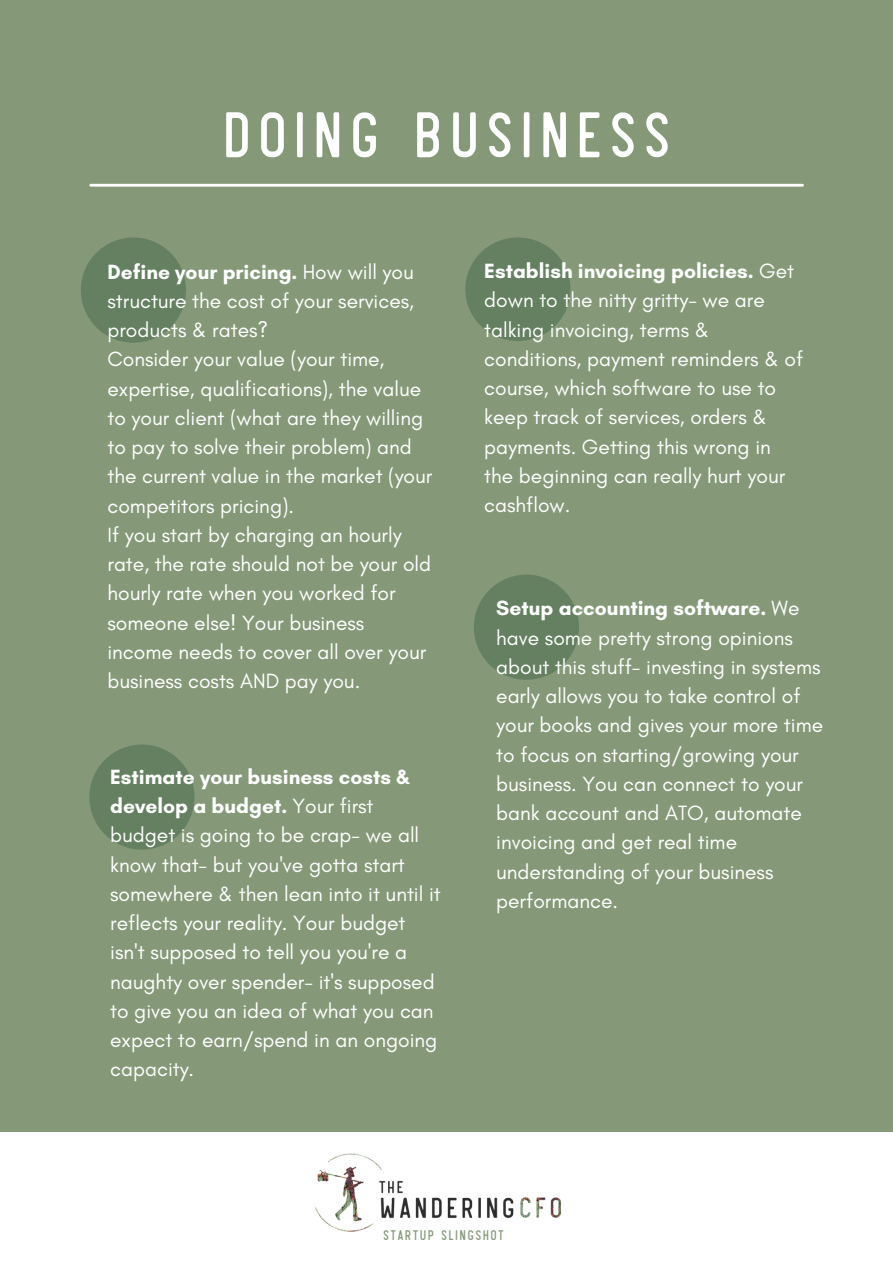
<style>
.page{position:relative;width:893px;height:1263px;background:#859979}
.page>*{position:absolute;margin:0;border:0;box-sizing:border-box;transform-origin:0 0}
.t1{font:68.18px "Revelstoke";color:#fff}
.t2{font:21px/29.2px "Glacial Indifference";color:#fff}
.t3{font:14.85px "Revelstoke";color:#859979}
.s1{font-weight:700}
</style>
<div class="page">
<div style="left:0;top:1133px;width:893px;height:130px;background:#fff"></div>
<img style="left:315px;top:1153px;width:246px;height:79px">
<div style="left:465px;top:237px;width:105px;height:104px;background:#648061;border-radius:50%"></div>
<div style="left:81px;top:237px;width:105px;height:106px;background:#648061;border-radius:50%"></div>
<div style="left:474px;top:575px;width:105px;height:105px;background:#648061;border-radius:50%"></div>
<div style="left:89px;top:744px;width:105px;height:106px;background:#648061;border-radius:50%"></div>
<hr style="left:91px;top:184px;width:711px;height:3px;background:#fff">
<h1 class="t1" style="left:219px;top:89px;width:456px">DOING BUSINESS</h1>
<p class="t2" style="left:107px;top:257px;width:326px"><span class="s1">Define your pricing.</span> How will you structure the cost of your services, products &amp; rates?<br>Consider your value (your time, expertise, qualifications), the value to your client (what are they willing to pay to solve their problem) and the current value in the market (your competitors pricing).<br>If you start by charging an hourly rate, the rate should not be your old hourly rate when you worked for someone else! Your business income needs to cover all over your business costs AND pay you.</p>
<p class="t2" style="left:110px;top:762px;width:332px"><span class="s1">Estimate your business costs &amp; develop a budget.</span> Your first budget is going to be crap- we all know that- but you've gotta start somewhere &amp; then lean into it until it reflects your reality. Your budget isn't supposed to tell you you're a naughty over spender- it's supposed to give you an idea of what you can expect to earn/spend in an ongoing capacity.</p>
<p class="t2" style="left:484px;top:256px;width:320px"><span class="s1">Establish invoicing policies.</span> Get down to the nitty gritty- we are talking invoicing, terms &amp; conditions, payment reminders &amp; of course, which software to use to keep track of services, orders &amp; payments. Getting this wrong in the beginning can really hurt your cashflow.</p>
<p class="t2" style="left:496px;top:593px;width:328px"><span class="s1">Setup accounting software.</span> We have some pretty strong opinions about this stuff- investing in systems early allows you to take control of your books and gives your more time to focus on starting/growing your business. You can connect to your bank account and ATO, automate invoicing and get real time understanding of your business performance.</p>
<p class="t3" style="left:382px;top:1225px;width:124px">STARTUP SLINGSHOT</p>
</div>
